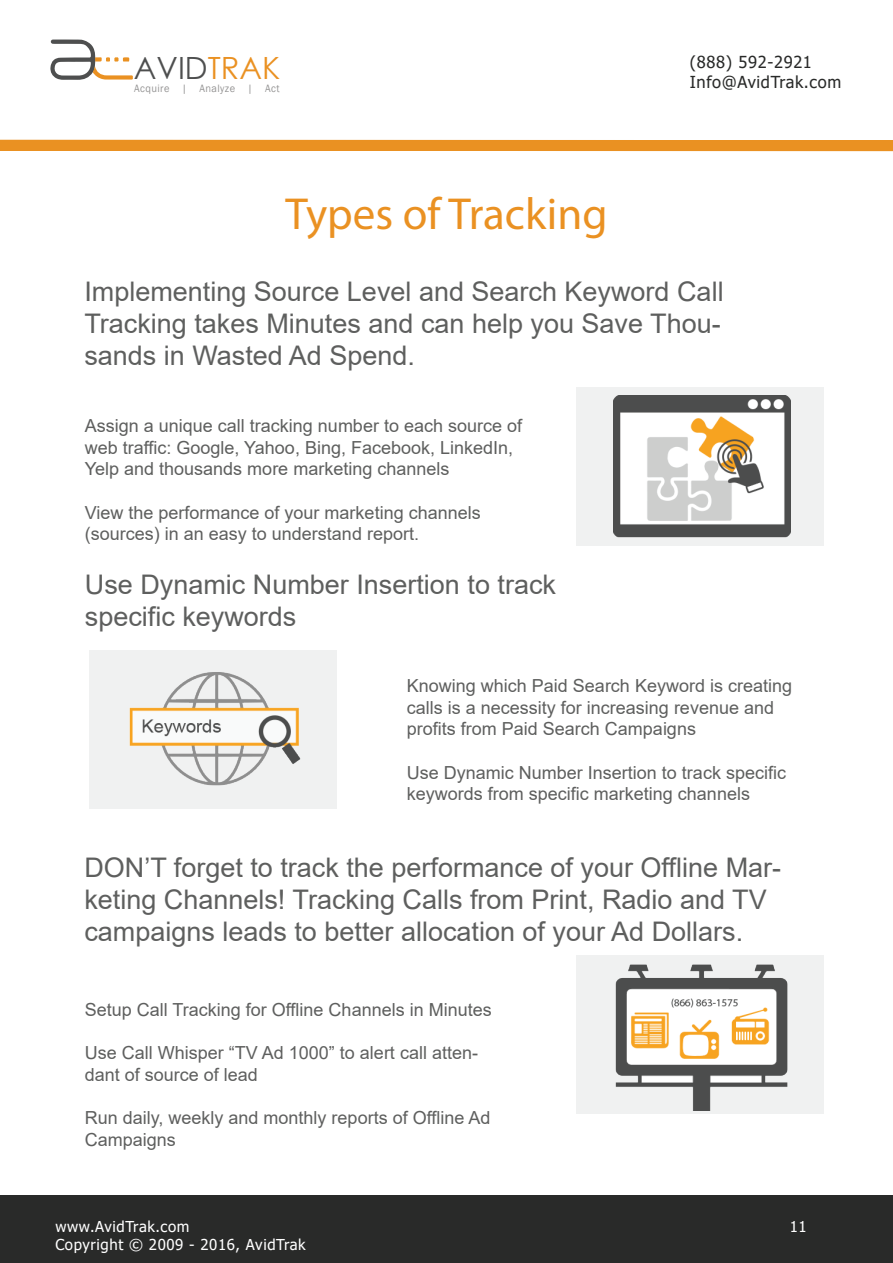
<style>
.page{position:relative;width:893px;height:1263px;background:#fff}
.page>*{position:absolute;margin:0;border:0;box-sizing:border-box;transform-origin:0 0}
.t1{font:45px "Myriad Pro";color:#ea9122}
.t2{font:30.6px "Century Gothic";color:#4e4f4f}
.t3{font:27px/32.4px "Arial";color:#5e5f5e}
.t4{font:18px/21.6px "Arial";color:#5e5f5e}
.t5{font:16.5px/19.8px "Tahoma";letter-spacing:.04em;color:#292a29}
.t6{font:15px "Tahoma";letter-spacing:.04em;color:#fff}
.t7{font:10.95px "Franklin Gothic";letter-spacing:.04em;color:#959494;scale:.95 1}
.s1{color:#ea9122}
</style>
<div class="page">
<svg style="left:50px;top:39px;width:83px;height:41px"></svg>
<div style="left:0;top:1195px;width:893px;height:68px;background:#292a29"></div>
<div style="left:0;top:140px;width:893px;height:11px;background:#ea9122"></div>
<div style="left:89px;top:650px;width:248px;height:158px;background:#f0f1f1"></div>
<div style="left:576px;top:387px;width:248px;height:158px;background:#f0f1f1"></div>
<div style="left:576px;top:956px;width:248px;height:158px;background:#f0f1f1"></div>
<img style="left:614px;top:395px;width:176px;height:143px">
<img style="left:129px;top:672px;width:172px;height:114px">
<img style="left:615px;top:964px;width:173px;height:147px">
<h2 class="t2" style="left:134px;top:47px;width:148px">AVID<span class="s1">TRAK</span></h2>
<p class="t7" style="left:134px;top:81px;width:155px">Acquire | Analyze | Act</p>
<h1 class="t1" style="left:285px;top:186px;width:324px">Types of Tracking</h1>
<p class="t5" style="left:690px;top:53px;width:153px">(888) 592-2921<br>Info@AvidTrak.com</p>
<h3 class="t3" style="left:84px;top:275px;width:641px;text-align:justify">Implementing Source Level and Search Keyword Call Tracking takes Minutes and can help you Save Thou&shy;sands in Wasted Ad Spend.</h3>
<p class="t4" style="left:85px;top:415px;width:439px">Assign a unique call tracking number to each source of web traffic: Google, Yahoo, Bing, Facebook, LinkedIn,<br>Yelp and thousands more marketing channels</p>
<p class="t4" style="left:85px;top:501px;width:397px">View the performance of your marketing channels (sources) in an easy to understand report.</p>
<h3 class="t3" style="left:85px;top:568px;width:473px">Use Dynamic Number Insertion to track specific keywords</h3>
<p class="t4" style="left:407px;top:675px;width:387px">Knowing which Paid Search Keyword is creating calls is a necessity for increasing revenue and profits from Paid Search Campaigns</p>
<p class="t4" style="left:407px;top:761px;width:381px">Use Dynamic Number Insertion to track specific keywords from specific marketing channels</p>
<h3 class="t3" style="left:84px;top:851px;width:698px">DON’T forget to track the performance of your Offline Mar&shy;keting Channels! Tracking Calls from Print, Radio and TV campaigns leads to better allocation of your Ad Dollars.</h3>
<p class="t4" style="left:85px;top:999px;width:408px">Setup Call Tracking for Offline Channels in Minutes</p>
<p class="t4" style="left:85px;top:1042px;width:395px">Use Call Whisper “TV Ad 1000” to alert call atten&shy;dant of source of lead</p>
<p class="t4" style="left:85px;top:1107px;width:407px">Run daily, weekly and monthly reports of Offline Ad<br>Campaigns</p>
<p class="t6" style="left:55px;top:1216px;width:136px">www.AvidTrak.com</p>
<p class="t6" style="left:790px;top:1216px;width:18px">11</p>
<p class="t6" style="left:55px;top:1234px;width:252px">Copyright © 2009 - 2016, AvidTrak</p>
</div>
